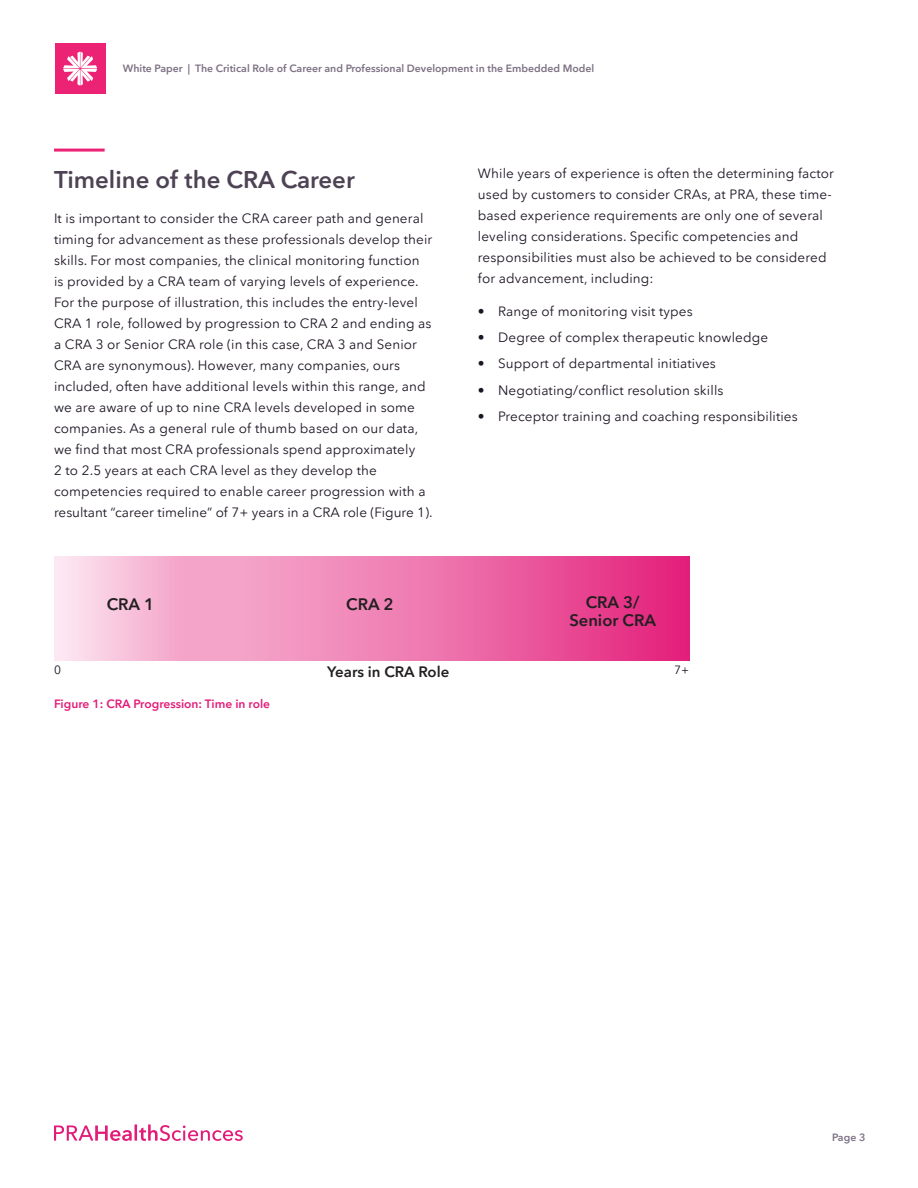
<style>
.page{position:relative;width:918px;height:1188px;background:#fff}
.page>*{position:absolute;margin:0;border:0;box-sizing:border-box;transform-origin:0 0}
.Headline{font:600 24px "PRA Sans";color:#4d4354}
.Citations_Bibliograp{font:600 16.5px/18px "PRA Sans";color:#231f20;text-align:center}
.Citations_Bibliograp-2{font:600 15px "PRA Sans";color:#231f20}
.Body_text{font:13.5px/21px "PRA Sans";letter-spacing:.01em;color:#1e1524}
.Graphic_Caption{font:600 12px "PRA Sans";color:#e31c79}
.Citations_Bibliograp-3{font:12px "PRA Sans";color:#1e1524}
.t1{font:600 10.5px "PRA Sans";color:#7d7184}
</style>
<div class="page">
<svg style="left:54px;top:1125px;width:78px;height:16px"></svg>
<hr style="left:134px;top:1124px;width:3px;height:17px;background:#e31c79">
<svg style="left:139px;top:1124px;width:104px;height:17px"></svg>
<div style="left:55px;top:43px;width:50px;height:51px;background:#ec2275"></div>
<svg style="left:63px;top:52px;width:34px;height:34px"></svg>
<svg style="left:54px;top:557px;width:635px;height:103px;background:#ef80b4"></svg>
<hr style="left:54px;top:149px;width:51px;height:3px;background:#ec2275">
<p class="t1" style="left:123px;top:62px;width:473px">White Paper | The Critical Role of Career and Professional Development in the Embedded Model</p>
<p class="Headline" style="left:54px;top:166px;width:302px">Timeline of the CRA Career</p>
<p class="Body_text" style="left:54px;top:208px;width:380px">It is important to consider the CRA career path and general timing for advancement as these professionals develop their skills. For most companies, the clinical monitoring function<br>is provided by a CRA team of varying levels of experience.<br>For the purpose of illustration, this includes the entry-level CRA 1 role, followed by progression to CRA 2 and ending as a CRA 3 or Senior CRA role (in this case, CRA 3 and Senior CRA are synonymous). However, many companies, ours included, often have additional levels within this range, and we are aware of up to nine CRA levels developed in some companies. As a general rule of thumb based on our data, we find that most CRA professionals spend approximately<br>2 to 2.5 years at each CRA level as they develop the competencies required to enable career progression with a resultant “career timeline” of 7+ years in a CRA role (Figure 1).</p>
<p class="Body_text" style="left:478px;top:163px;width:358px">While years of experience is often the determining factor used by customers to consider CRAs, at PRA, these time&shy;based experience requirements are only one of several leveling considerations. Specific competencies and responsibilities must also be achieved to be considered for advancement, including:</p>
<p class="Body_text" style="left:478px;top:301px;width:216px">• Range of monitoring visit types</p>
<p class="Body_text" style="left:478px;top:327px;width:292px">• Degree of complex therapeutic knowledge</p>
<p class="Body_text" style="left:478px;top:353px;width:240px">• Support of departmental initiatives</p>
<p class="Body_text" style="left:478px;top:380px;width:247px">• Negotiating/conflict resolution skills</p>
<p class="Body_text" style="left:478px;top:406px;width:321px">• Preceptor training and coaching responsibilities</p>
<p class="Citations_Bibliograp" style="left:107px;top:595px;width:49px">CRA 1</p>
<p class="Citations_Bibliograp" style="left:346px;top:595px;width:49px">CRA 2</p>
<p class="Citations_Bibliograp" style="left:569px;top:593px;width:88px">CRA 3/<br>Senior CRA</p>
<p class="Citations_Bibliograp-3" style="left:54px;top:663px;width:8px">0</p>
<p class="Citations_Bibliograp-2" style="left:327px;top:663px;width:124px">Years in CRA Role</p>
<p class="Citations_Bibliograp-3" style="left:674px;top:663px;width:16px">7+</p>
<p class="Graphic_Caption" style="left:54px;top:697px;width:218px">Figure 1: CRA Progression: Time in role</p>
<p class="t1" style="left:832px;top:1131px;width:35px">Page 3</p>
</div>
